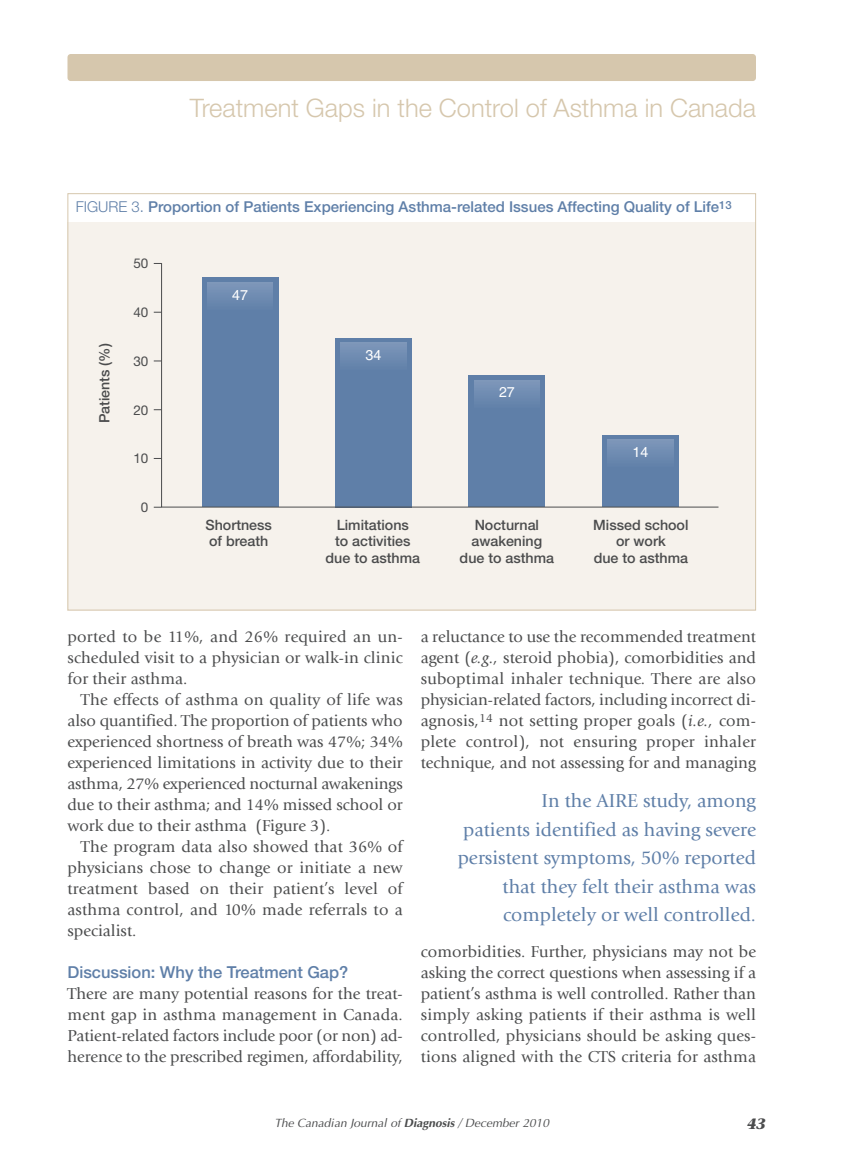
<style>
.page{position:relative;width:864px;height:1175px;background:#fff}
.page>*{position:absolute;margin:0;border:0;box-sizing:border-box;transform-origin:0 0}
.t1{font:300 25.5px "Helvetica Neue";color:#d6c7ad}
.t2{font:19.5px/28.5px "Giovanni";color:#5f7fa8;text-align:right}
.t3{font:16.5px/21px "Giovanni";color:#4b4c4d;text-align:justify}
.t4{font:500 16.5px "Helvetica Neue";color:#5f7fa8}
.t5{font:500 15px "Helvetica Neue";color:#5f7fa8}
.t6{font:italic 700 15px "Stone Serif";color:#4b4c4d}
.t7{font:500 14.25px/16.5px "Helvetica Neue";color:#4b4c4d;text-align:center}
.t8{font:14.25px "Helvetica";color:#fff}
.t9{font:13.5px "Helvetica Neue";color:#4b4c4d}
.t10{font:italic 12px "Optima";color:#4b4c4d}
.s1{font-weight:300}
.s2{font-style:italic}
.s3{font-weight:700}
</style>
<div class="page">
<div style="left:68px;top:54px;width:688px;height:27px;background:#d6c7ad;border-radius:3px"></div>
<div style="left:68px;top:221px;width:688px;height:389px;background:#f6f2ec"></div>
<svg style="left:161px;top:263px;width:558px;height:245px"></svg>
<h1 class="t1" style="left:190px;top:99px;width:568px">Treatment Gaps in the Control of Asthma in Canada</h1>
<p class="t5" style="left:76px;top:201px;width:657px"><span class="s1">FIGURE 3.</span> Proportion of Patients Experiencing Asthma-related Issues Affecting Quality of Life<sup>13</sup></p>
<p class="t7" style="left:97px;top:423px;width:81px;rotate:-90deg">Patients (%)</p>
<p class="t9" style="left:133px;top:259px;width:16px">50</p>
<p class="t9" style="left:133px;top:307px;width:16px">40</p>
<p class="t9" style="left:133px;top:356px;width:16px">30</p>
<p class="t9" style="left:133px;top:405px;width:16px">20</p>
<p class="t9" style="left:133px;top:454px;width:16px">10</p>
<p class="t9" style="left:141px;top:502px;width:9px">0</p>
<p class="t8" style="left:232px;top:289px;width:17px">47</p>
<p class="t8" style="left:366px;top:349px;width:17px">34</p>
<p class="t8" style="left:499px;top:387px;width:17px">27</p>
<p class="t8" style="left:632px;top:446px;width:17px">14</p>
<p class="t7" style="left:206px;top:518px;width:68px;text-align:left">Shortness of breath</p>
<p class="t7" style="left:326px;top:518px;width:96px">Limitations<br>to activities due to asthma</p>
<p class="t7" style="left:460px;top:518px;width:96px">Nocturnal awakening due to asthma</p>
<p class="t7" style="left:593px;top:518px;width:97px">Missed school or work<br>due to asthma</p>
<p class="t3" style="left:67px;top:627px;width:337px">ported to be 11%, and 26% required an un&shy;scheduled visit to a physician or walk-in clinic for their asthma.</p>
<p class="t3" style="left:67px;top:691px;width:337px;text-indent:13px">The effects of asthma on quality of life was also quantified. The proportion of patients who experienced shortness of breath was 47%; 34% experienced limitations in activity due to their asthma, 27% experienced nocturnal awakenings due to their asthma; and 14% missed school or work due to their asthma (Figure 3).</p>
<p class="t3" style="left:67px;top:838px;width:337px;text-indent:13px">The program data also showed that 36% of physicians chose to change or initiate a new treatment based on their patient’s level of asthma control, and 10% made referrals to a specialist.</p>
<p class="t4" style="left:67px;top:966px;width:282px">Discussion: Why the Treatment Gap?</p>
<p class="t3" style="left:67px;top:984px;width:337px">There are many potential reasons for the treat&shy;ment gap in asthma management in Canada.<br>Patient-related factors include poor (or non) ad&shy;herence to the prescribed regimen, affordability,</p>
<p class="t3" style="left:421px;top:628px;width:337px">a reluctance to use the recommended treatment agent (<span class="s2">e.g.,</span> steroid phobia), comorbidities and suboptimal inhaler technique. There are also physician-related factors, including incorrect di&shy;agnosis,<sup>14</sup> not setting proper goals (<span class="s2">i.e.,</span> com&shy;plete control), not ensuring proper inhaler technique, and not assessing for and managing</p>
<p class="t2" style="left:458px;top:788px;width:300px">In the AIRE study, among<br>patients identified as having severe persistent symptoms, 50% reported that they felt their asthma was completely or well controlled.</p>
<p class="t3" style="left:421px;top:943px;width:337px">comorbidities. Further, physicians may not be asking the correct questions when assessing if a patient’s asthma is well controlled. Rather than simply asking patients if their asthma is well controlled, physicians should be asking ques&shy;tions aligned with the CTS criteria for asthma</p>
<p class="t10" style="left:274px;top:1118px;width:279px">The Canadian Journal of <span class="s3">Diagnosis</span> / December 2010</p>
<p class="t6" style="left:747px;top:1117px;width:20px">43</p>
</div>
